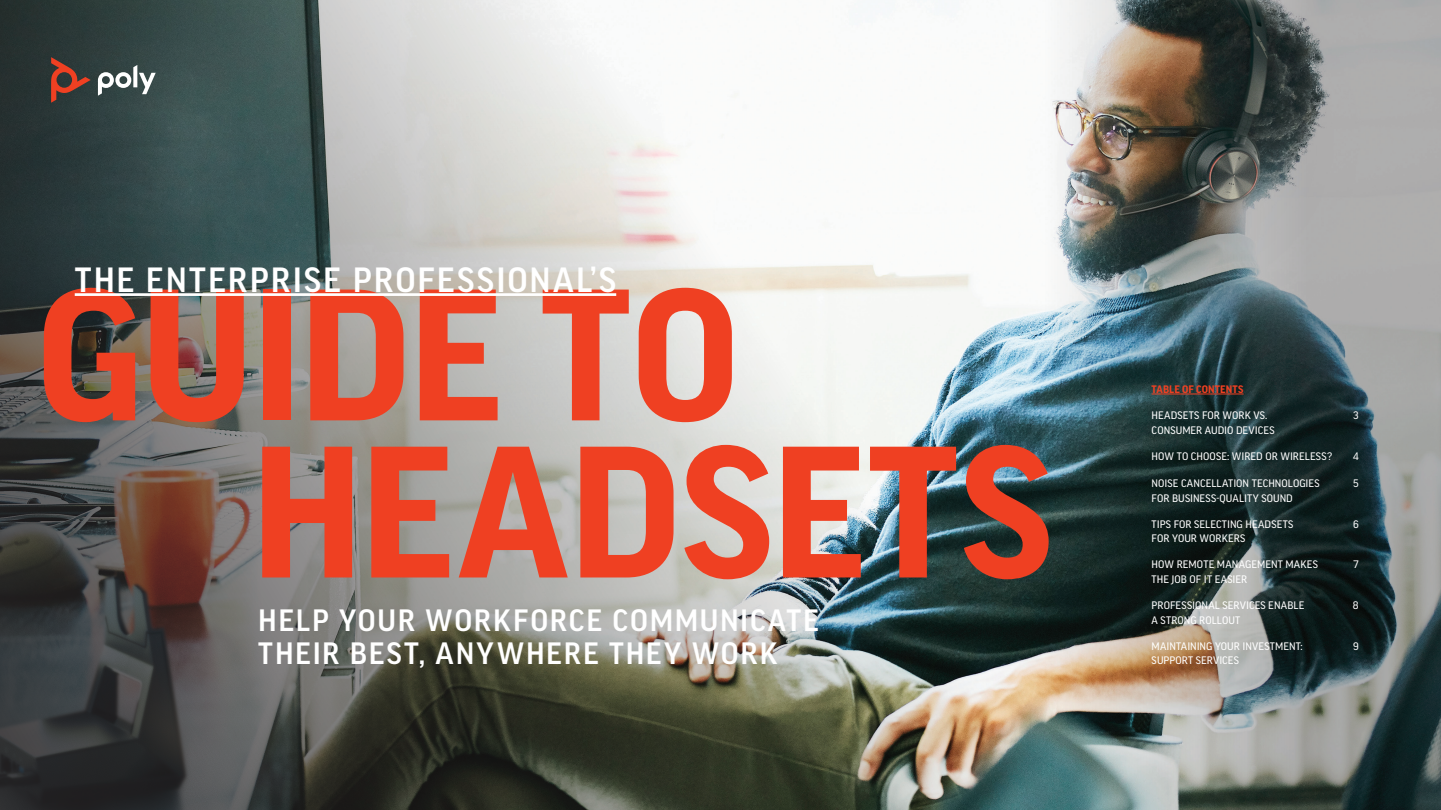
<style>
.page{position:relative;width:1441px;height:810px;background:#fff}
.page>*{position:absolute;margin:0;border:0;box-sizing:border-box;transform-origin:0 0}
.t1{font:700 180.38px/157.1px "Good Pro";letter-spacing:-.005em;color:#ef4022}
.t2{font:500 33.83px "Good Pro";letter-spacing:.055em;color:#fff}
.t3{font:500 29.78px/33px "Good Pro";letter-spacing:.055em;color:#fff}
.t4{font:10.5px "Good Pro News";letter-spacing:.005em;color:#fff}
.t5{font:700 10.5px "Good Pro";letter-spacing:.01em;color:#ef4022}
</style>
<div class="page">
<img style="left:0;top:0;width:1004px;height:810px">
<img style="left:1004px;top:0;width:436px;height:810px">
<hr style="left:1151px;top:394px;width:92px;height:1px;background:#ef4022">
<hr style="left:75px;top:293px;width:541px;height:3px;background:#fff">
<svg style="left:98px;top:65px;width:58px;height:31px"></svg>
<svg style="left:51px;top:57px;width:40px;height:46px"></svg>
<p class="t2" style="left:75px;top:260px;width:542px">THE ENTERPRISE PROFESSIONAL’S</p>
<p class="t1" style="left:251px;top:277px;width:803px;text-indent:-214px">GUIDE TO<br>HEADSETS</p>
<p class="t3" style="left:258px;top:604px;width:562px">HELP YOUR WORKFORCE COMMUNICATE<br>THEIR BEST, ANYWHERE THEY WORK</p>
<p class="t5" style="left:1151px;top:383px;width:93px">TABLE OF CONTENTS</p>
<p class="t4" style="left:1151px;top:409px;width:117px">HEADSETS FOR WORK VS.</p>
<p class="t4" style="left:1352px;top:409px;width:7px">3</p>
<p class="t4" style="left:1151px;top:424px;width:124px">CONSUMER AUDIO DEVICES</p>
<p class="t4" style="left:1151px;top:450px;width:182px">HOW TO CHOOSE: WIRED OR WIRELESS?</p>
<p class="t4" style="left:1352px;top:450px;width:7px">4</p>
<p class="t4" style="left:1151px;top:477px;width:169px">NOISE CANCELLATION TECHNOLOGIES</p>
<p class="t4" style="left:1352px;top:477px;width:7px">5</p>
<p class="t4" style="left:1151px;top:492px;width:143px">FOR BUSINESS-QUALITY SOUND</p>
<p class="t4" style="left:1151px;top:518px;width:143px">TIPS FOR SELECTING HEADSETS</p>
<p class="t4" style="left:1352px;top:518px;width:7px">6</p>
<p class="t4" style="left:1151px;top:533px;width:95px">FOR YOUR WORKERS</p>
<p class="t4" style="left:1151px;top:559px;width:168px">HOW REMOTE MANAGEMENT MAKES</p>
<p class="t4" style="left:1353px;top:559px;width:7px">7</p>
<p class="t4" style="left:1151px;top:573px;width:97px">THE JOB OF IT EASIER</p>
<p class="t4" style="left:1151px;top:599px;width:154px">PROFESSIONAL SERVICES ENABLE</p>
<p class="t4" style="left:1352px;top:599px;width:7px">8</p>
<p class="t4" style="left:1151px;top:614px;width:90px">A STRONG ROLLOUT</p>
<p class="t4" style="left:1151px;top:640px;width:152px">MAINTAINING YOUR INVESTMENT:</p>
<p class="t4" style="left:1352px;top:640px;width:7px">9</p>
<p class="t4" style="left:1151px;top:655px;width:89px">SUPPORT SERVICES</p>
</div>
